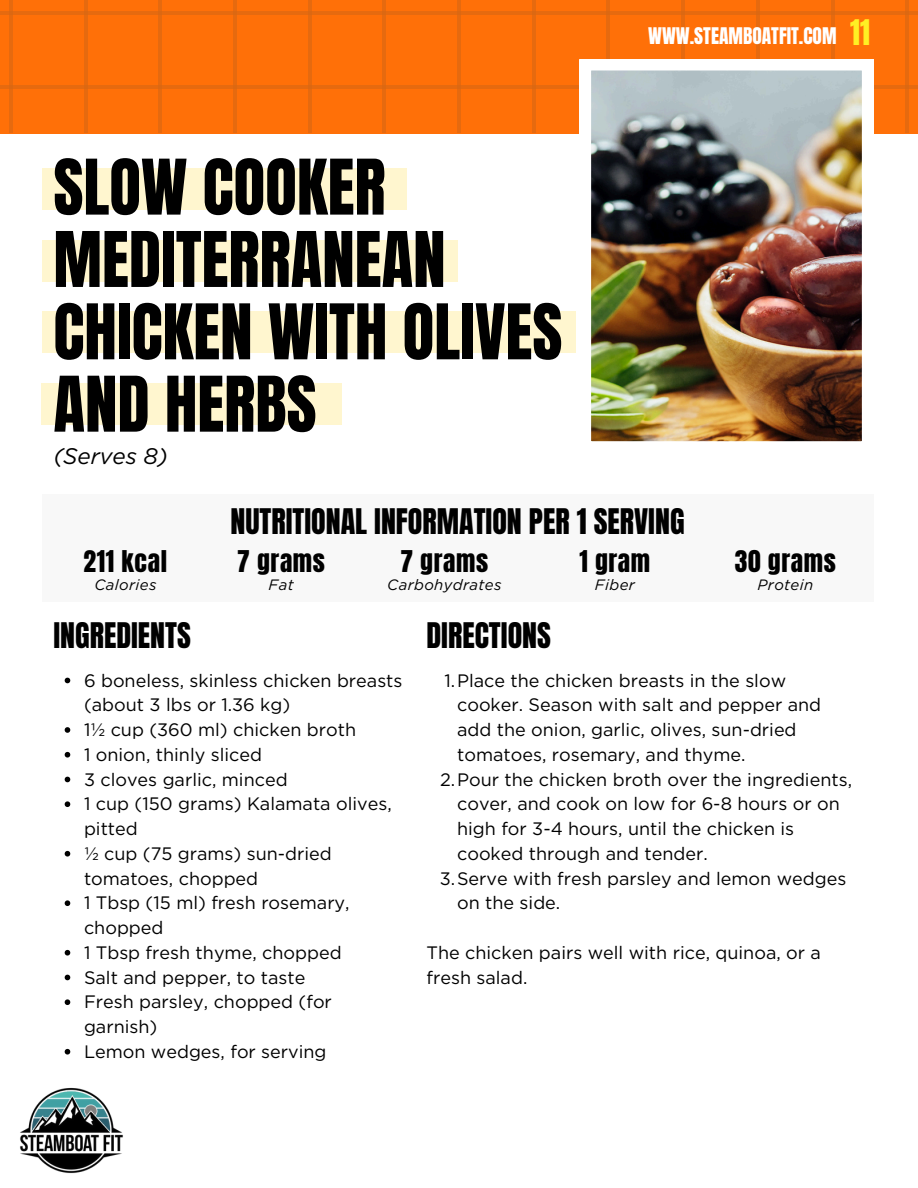
<style>
.page{position:relative;width:918px;height:1188px;background:#fff}
.page>*{position:absolute;margin:0;border:0;box-sizing:border-box;transform-origin:0 0}
.t1{font:65.25px/72.3px "Anton";color:#000}
.t2{font:30px "Anton";color:#000}
.t3{font:30px "Anton";color:#fff024}
.t4{font:25.5px "Anton";letter-spacing:.025em;color:#000}
.t5{font:italic 22.5px "Gotham";color:#000}
.t6{font:19.5px "Anton";color:#fff}
.t7{font:18px/24.8px "Gotham";color:#000}
.t8{font:italic 15px "Gotham";letter-spacing:.025em;color:#000}
</style>
<div class="page">
<div style="left:0;top:0;width:918px;height:134px;background:#ff7008"></div>
<hr style="left:9px;top:0;width:4px;height:133px;background:#e66a0f">
<hr style="left:84px;top:0;width:4px;height:133px;background:#e66a0f">
<hr style="left:158px;top:0;width:4px;height:133px;background:#e66a0f">
<hr style="left:233px;top:0;width:4px;height:133px;background:#e66a0f">
<hr style="left:308px;top:0;width:4px;height:133px;background:#e66a0f">
<hr style="left:383px;top:0;width:3px;height:133px;background:#d66715">
<hr style="left:457px;top:0;width:4px;height:133px;background:#e66a0f">
<hr style="left:532px;top:0;width:4px;height:133px;background:#e66a0f">
<hr style="left:607px;top:0;width:3px;height:133px;background:#d66715">
<hr style="left:681px;top:0;width:4px;height:133px;background:#e66a0f">
<hr style="left:756px;top:0;width:4px;height:133px;background:#e66a0f">
<hr style="left:831px;top:0;width:3px;height:133px;background:#d66715">
<hr style="left:905px;top:0;width:4px;height:133px;background:#e66a0f">
<hr style="left:0;top:85px;width:918px;height:4px;background:#e66a0f">
<hr style="left:0;top:11px;width:918px;height:4px;background:#e66a0f">
<img style="left:580px;top:59px;width:293px;height:383px">
<svg style="left:65px;top:678px;width:5px;height:5px"></svg>
<svg style="left:65px;top:727px;width:5px;height:6px"></svg>
<svg style="left:65px;top:752px;width:5px;height:6px"></svg>
<svg style="left:65px;top:777px;width:5px;height:5px"></svg>
<svg style="left:65px;top:801px;width:5px;height:6px"></svg>
<svg style="left:65px;top:851px;width:5px;height:6px"></svg>
<svg style="left:65px;top:900px;width:5px;height:6px"></svg>
<svg style="left:65px;top:950px;width:5px;height:6px"></svg>
<svg style="left:65px;top:975px;width:5px;height:5px"></svg>
<svg style="left:65px;top:999px;width:5px;height:6px"></svg>
<svg style="left:65px;top:1049px;width:5px;height:6px"></svg>
<div style="left:42px;top:169px;width:365px;height:41px;background:#fff6cf"></div>
<div style="left:42px;top:240px;width:415px;height:41px;background:#fff6cf"></div>
<div style="left:42px;top:312px;width:534px;height:41px;background:#fff6cf"></div>
<div style="left:42px;top:383px;width:300px;height:41px;background:#fff6cf"></div>
<div style="left:42px;top:494px;width:831px;height:108px;background:#f8f8f8"></div>
<img style="left:20px;top:1087px;width:103px;height:87px">
<h2 class="t1" style="left:53px;top:152px;width:511px">SLOW COOKER<br>MEDITERRANEAN<br>CHICKEN WITH OLIVES<br>AND HERBS</h2>
<h2 class="t5" style="left:53px;top:443px;width:116px">(Serves 8)</h2>
<h3 class="t6" style="left:648px;top:22px;width:190px">WWW.STEAMBOATFIT.COM</h3>
<h3 class="t3" style="left:850px;top:11px;width:21px">11</h3>
<p class="t4" style="left:84px;top:543px;width:85px">211 kcal</p>
<p class="t8" style="left:94px;top:576px;width:64px">Calories</p>
<p class="t2" style="left:53px;top:614px;width:139px">INGREDIENTS</p>
<p class="t2" style="left:230px;top:500px;width:456px">NUTRITIONAL INFORMATION PER 1 SERVING</p>
<p class="t4" style="left:237px;top:543px;width:89px">7 grams</p>
<p class="t8" style="left:269px;top:576px;width:27px">Fat</p>
<p class="t4" style="left:400px;top:543px;width:89px">7 grams</p>
<p class="t8" style="left:387px;top:576px;width:116px">Carbohydrates</p>
<p class="t2" style="left:427px;top:614px;width:126px">DIRECTIONS</p>
<p class="t4" style="left:579px;top:543px;width:72px">1 gram</p>
<p class="t8" style="left:595px;top:576px;width:42px">Fiber</p>
<p class="t4" style="left:735px;top:543px;width:102px">30 grams</p>
<p class="t8" style="left:758px;top:576px;width:57px">Protein</p>
<p class="t7" style="left:84px;top:668px;width:320px">6 boneless, skinless chicken breasts (about 3 lbs or 1.36 kg)</p>
<h5 class="t7" style="left:84px;top:717px;width:274px">1½ cup (360 ml) chicken broth</h5>
<p class="t7" style="left:84px;top:742px;width:180px">1 onion, thinly sliced</p>
<h1 class="t7" style="left:84px;top:767px;width:205px">3 cloves garlic, minced</h1>
<p class="t7" style="left:84px;top:792px;width:309px">1 cup (150 grams) Kalamata olives, pitted</p>
<h2 class="t7" style="left:84px;top:841px;width:249px">½ cup (75 grams) sun-dried tomatoes, chopped</h2>
<p class="t7" style="left:84px;top:891px;width:267px">1 Tbsp (15 ml) fresh rosemary, chopped</p>
<p class="t7" style="left:84px;top:940px;width:259px">1 Tbsp fresh thyme, chopped</p>
<h3 class="t7" style="left:84px;top:965px;width:223px">Salt and pepper, to taste</h3>
<p class="t7" style="left:84px;top:990px;width:249px">Fresh parsley, chopped (for garnish)</p>
<p class="t7" style="left:84px;top:1039px;width:244px">Lemon wedges, for serving</p>
<p class="t7" style="left:457px;top:668px;width:366px;text-indent:-13px">1.Place the chicken breasts in the slow cooker. Season with salt and pepper and add the onion, garlic, olives, sun-dried tomatoes, rosemary, and thyme.</p>
<p class="t7" style="left:457px;top:767px;width:396px;text-indent:-17px">2.Pour the chicken broth over the ingredients, cover, and cook on low for 6-8 hours or on high for 3-4 hours, until the chicken is cooked through and tender.</p>
<p class="t7" style="left:457px;top:866px;width:391px;text-indent:-17px">3.Serve with fresh parsley and lemon wedges on the side.</p>
<p class="t7" style="left:427px;top:940px;width:396px">The chicken pairs well with rice, quinoa, or a fresh salad.</p>
</div>
